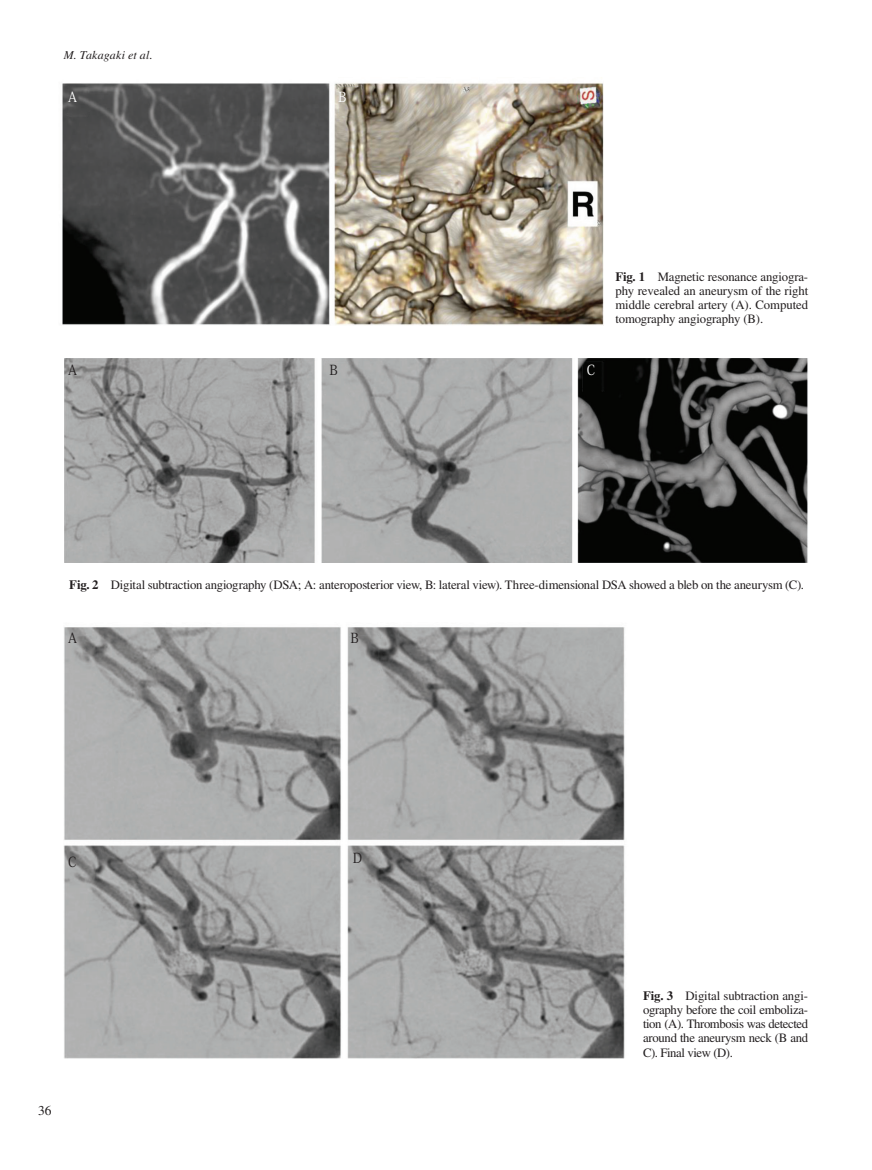
<style>
.page{position:relative;width:872px;height:1170px;background:#fff}
.page>*{position:absolute;margin:0;border:0;box-sizing:border-box;transform-origin:0 0}
.t1{font:13.8px "Koz Min Pro";color:#231f20}
.t2{font:13.8px "Koz Min Pro";color:#fff}
.目次偶数{font:13.5px "Times";color:#231f20}
.atcs18-FigLegend{font:12.75px/14.2px "Times";letter-spacing:-.02em;color:#231f20;text-align:justify}
.t3{font:italic 12px "Times";letter-spacing:.015em;color:#231f20}
.s1{font-weight:700}
</style>
<div class="page">
<img style="left:62px;top:83px;width:541px;height:242px">
<img style="left:64px;top:358px;width:744px;height:204px">
<img style="left:63px;top:627px;width:562px;height:431px">
<p class="t3" style="left:64px;top:48px;width:91px">M. Takagaki et al.</p>
<p class="t2" style="left:68px;top:87px;width:10px">A</p>
<p class="t2" style="left:338px;top:87px;width:10px">B</p>
<p class="t1" style="left:68px;top:360px;width:10px">A</p>
<p class="t1" style="left:329px;top:360px;width:10px">B</p>
<p class="t2" style="left:587px;top:360px;width:10px">C</p>
<p class="atcs18-FigLegend" style="left:615px;top:269px;width:194px"><span class="s1">Fig. 1</span> Magnetic resonance angiogra&shy;phy revealed an aneurysm of the right middle cerebral artery (A). Computed tomography angiography (B).</p>
<p class="atcs18-FigLegend" style="left:69px;top:578px;width:736px"><span class="s1">Fig. 2</span> Digital subtraction angiography (DSA; A: anteroposterior view, B: lateral view). Three-dimensional DSA showed a bleb on the aneurysm (C).</p>
<p class="t1" style="left:68px;top:628px;width:10px">A</p>
<p class="t1" style="left:350px;top:628px;width:10px">B</p>
<p class="t1" style="left:68px;top:851px;width:10px">C</p>
<p class="目次偶数" style="left:38px;top:1102px;width:15px">36</p>
<p class="t1" style="left:353px;top:847px;width:11px">D</p>
<p class="atcs18-FigLegend" style="left:643px;top:987px;width:167px"><span class="s1">Fig. 3</span> Digital subtraction angi&shy;ography before the coil emboliza&shy;tion (A). Thrombosis was detected around the aneurysm neck (B and C). Final view (D).</p>
</div>
